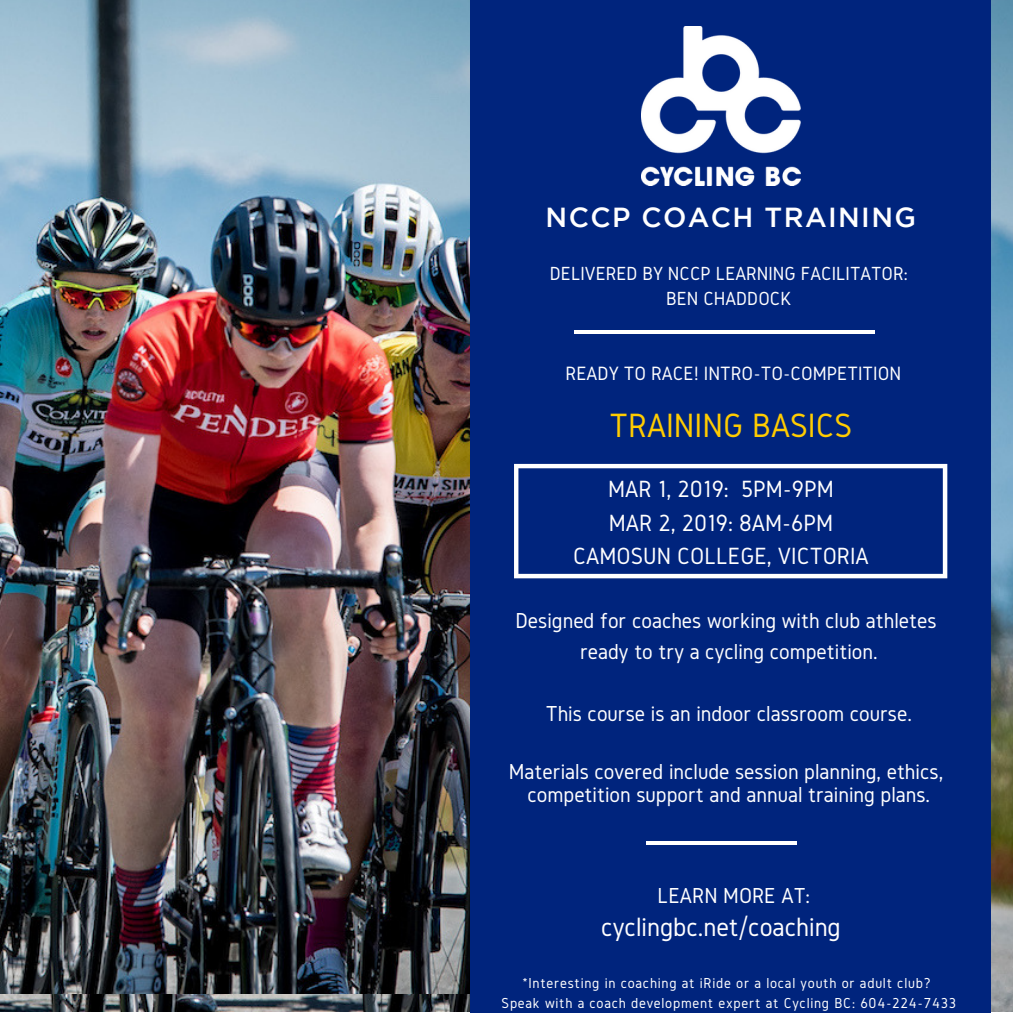
<style>
.page{position:relative;width:1013px;height:1013px;background:#fff}
.page>*{position:absolute;margin:0;border:0;box-sizing:border-box;transform-origin:0 0}
.t1{font:35px "Gidole";color:#fc0}
.t2{font:27.5px "Gidole";color:#fff}
.t3{font:500 27.5px "Gotham";letter-spacing:.05em;color:#fff}
.t4{font:24.38px/33.8px "Gidole";color:#fff;text-align:center}
.t5{font:22.5px/31px "Gidole";color:#fff;text-align:center}
.t6{font:20px "Gidole";color:#fff}
.t7{font:19.75px/25.2px "Gidole";color:#fff;text-align:center}
.t8{font:15px/19.8px "Gidole";letter-spacing:.05em;color:#fff;text-align:center}
</style>
<div class="page">
<img style="left:0;top:0;width:1012px;height:1011px">
<img style="left:0;top:0;width:470px;height:993px">
<div style="left:470px;top:0;width:521px;height:1012px;background:#00247d"></div>
<hr style="left:575px;top:330px;width:300px;height:3px;background:#fff">
<hr style="left:646px;top:841px;width:150px;height:3px;background:#fff">
<svg style="left:514px;top:464px;width:433px;height:114px"></svg>
<img style="left:641px;top:26px;width:160px;height:160px">
<p class="t3" style="left:545px;top:207px;width:372px">NCCP COACH TRAINING</p>
<p class="t7" style="left:550px;top:260px;width:359px">DELIVERED BY NCCP LEARNING FACILITATOR:<br>BEN CHADDOCK</p>
<p class="t6" style="left:565px;top:362px;width:337px">READY TO RACE! INTRO-TO-COMPETITION</p>
<h1 class="t1" style="left:609px;top:406px;width:244px">TRAINING BASICS</h1>
<p class="t4" style="left:573px;top:471px;width:297px">MAR 1, 2019: 5PM-9PM<br>MAR 2, 2019: 8AM-6PM<br>CAMOSUN COLLEGE, VICTORIA</p>
<p class="t5" style="left:515px;top:604px;width:423px">Designed for coaches working with club athletes ready to try a cycling competition.</p>
<p class="t5" style="left:546px;top:697px;width:367px">This course is an indoor classroom course.</p>
<p class="t5" style="left:509px;top:759px;width:436px;line-height:23.5px">Materials covered include session planning, ethics, competition support and annual training plans.</p>
<p class="t5" style="left:657px;top:879px;width:154px">LEARN MORE AT:</p>
<p class="t2" style="left:601px;top:912px;width:241px">cyclingbc.net/coaching</p>
<p class="t8" style="left:501px;top:972px;width:456px">*Interesting in coaching at iRide or a local youth or adult club?<br>Speak with a coach development expert at Cycling BC: 604-224-7433</p>
</div>
